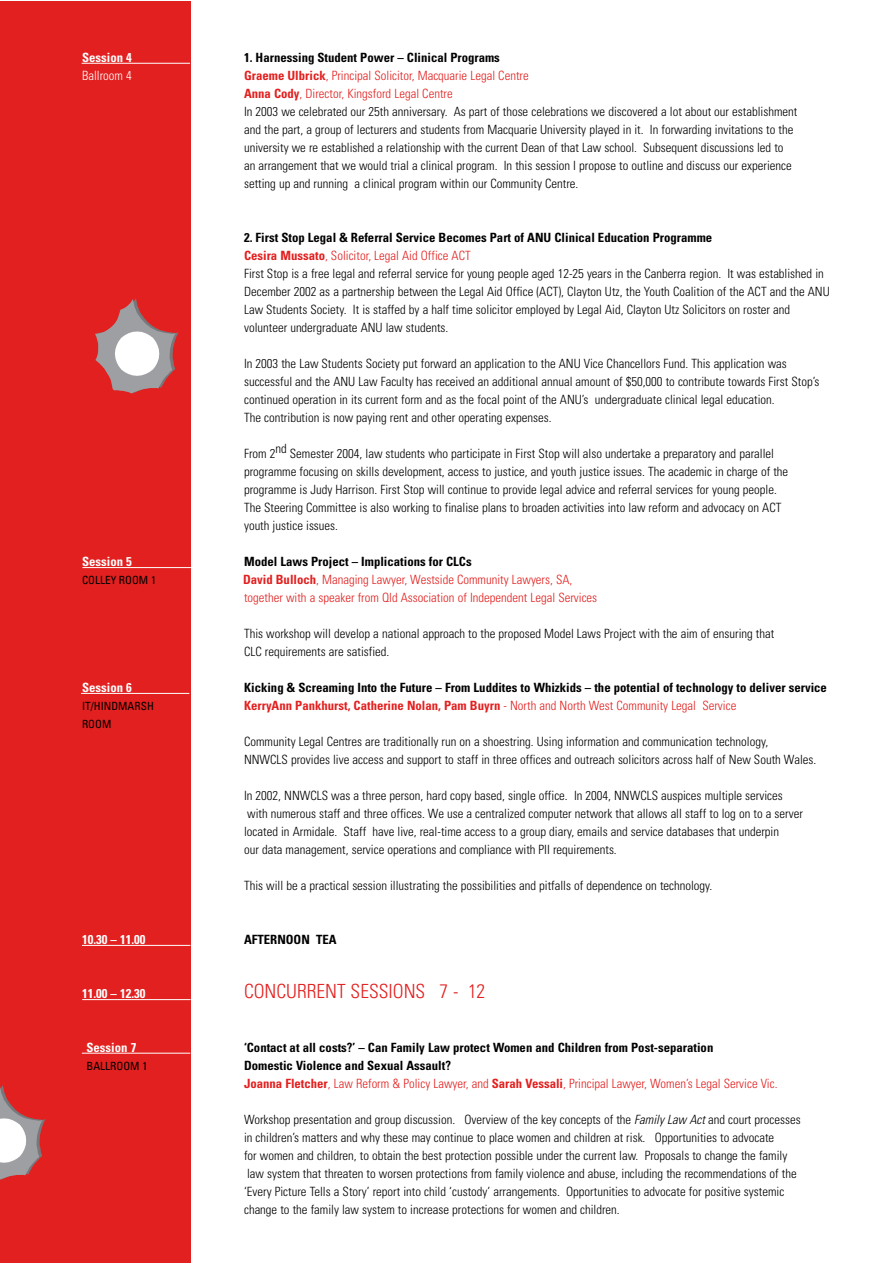
<style>
.page{position:relative;width:893px;height:1263px;background:#fff}
.page>*{position:absolute;margin:0;border:0;box-sizing:border-box;transform-origin:0 0}
.t1{font:300 condensed 19.5px "Univers";color:#e2201f}
.t2{font:300 condensed 12.75px/18px "Univers";color:#000}
.t3{font:700 condensed 12.75px "Univers";color:#000}
.t4{font:300 condensed 12.75px/18px "Univers";color:#e2201f}
.t5{font:700 condensed 12.75px "Univers";color:#e2201f}
.t6{font:700 condensed 12.75px "Univers";color:#fff}
.t7{font:300 condensed 12.75px "Univers";color:#fff}
.t8{font:condensed 11.25px "Univers";color:#000}
.s1{font-weight:700;color:#e2201f}
.s2{color:#e2201f}
.s3{font-weight:700}
.s4{font-weight:300}
.s5{font-weight:700;color:#000}
.s6{font-style:italic}
</style>
<div class="page">
<div style="left:0;top:1px;width:190px;height:1262px;background:#e2201f"></div>
<hr style="left:82px;top:1053px;width:108px;height:1px;background:#fff">
<hr style="left:82px;top:999px;width:109px;height:1px;background:#fff">
<hr style="left:82px;top:945px;width:108px;height:1px;background:#fff">
<hr style="left:81px;top:693px;width:108px;height:1px;background:#fff">
<hr style="left:82px;top:567px;width:109px;height:1px;background:#fff">
<hr style="left:82px;top:63px;width:108px;height:1px;background:#fff">
<svg style="left:95px;top:298px;width:84px;height:95px"></svg>
<svg style="left:0;top:1085px;width:45px;height:95px"></svg>
<p class="t6" style="left:82px;top:52px;width:51px">Session 4</p>
<p class="t3" style="left:244px;top:52px;width:257px">1. Harnessing Student Power – Clinical Programs</p>
<p class="t7" style="left:82px;top:70px;width:51px">Ballroom 4</p>
<p class="t2" style="left:244px;top:67px;width:555px"><span class="s1">Graeme Ulbrick</span><span class="s2">, Principal Solicitor, Macquarie Legal Centre<br></span><span class="s1">Anna Cody</span><span class="s2">, Director, Kingsford Legal Centre<br></span>In 2003 we celebrated our 25th anniversary. As part of those celebrations we discovered a lot about our establishment and the part, a group of lecturers and students from Macquarie University played in it. In forwarding invitations to the university we re established a relationship with the current Dean of that Law school. Subsequent discussions led to an arrangement that we would trial a clinical program. In this session I propose to outline and discuss our experience setting up and running a clinical program within our Community Centre.</p>
<p class="t2" style="left:244px;top:229px;width:587px"><span class="s3">2. First Stop Legal &amp; Referral Service Becomes Part of ANU Clinical Education Programme<br></span><span class="s1">Cesira Mussato</span><span class="s2">, Solicitor, Legal Aid Office ACT<br></span>First Stop is a free legal and referral service for young people aged 12-25 years in the Canberra region. It was established in December 2002 as a partnership between the Legal Aid Office (ACT), Clayton Utz, the Youth Coalition of the ACT and the ANU Law Students Society. It is staffed by a half time solicitor employed by Legal Aid, Clayton Utz Solicitors on roster and volunteer undergraduate ANU law students.</p>
<p class="t2" style="left:244px;top:355px;width:577px">In 2003 the Law Students Society put forward an application to the ANU Vice Chancellors Fund. This application was successful and the ANU Law Faculty has received an additional annual amount of $50,000 to contribute towards First Stop’s continued operation in its current form and as the focal point of the ANU’s undergraduate clinical legal education.<br>The contribution is now paying rent and other operating expenses.</p>
<p class="t2" style="left:244px;top:445px;width:546px">From 2nd Semester 2004, law students who participate in First Stop will also undertake a preparatory and parallel programme focusing on skills development, access to justice, and youth justice issues. The academic in charge of the programme is Judy Harrison. First Stop will continue to provide legal advice and referral services for young people.<br>The Steering Committee is also working to finalise plans to broaden activities into law reform and advocacy on ACT youth justice issues.</p>
<p class="t6" style="left:82px;top:556px;width:51px">Session 5</p>
<p class="t3" style="left:244px;top:556px;width:229px">Model Laws Project – Implications for CLCs</p>
<p class="t8" style="left:82px;top:575px;width:75px">COLLEY ROOM 1</p>
<p class="t4" style="left:243px;top:571px;width:356px"><span class="s3">David Bulloch</span>, Managing Lawyer, Westside Community Lawyers, SA, together with a speaker from Qld Association of Independent Legal Services</p>
<p class="t2" style="left:244px;top:625px;width:532px">This workshop will develop a national approach to the proposed Model Laws Project with the aim of ensuring that<br>CLC requirements are satisfied.</p>
<p class="t6" style="left:82px;top:682px;width:51px">Session 6</p>
<p class="t3" style="left:244px;top:682px;width:584px">Kicking &amp; Screaming Into the Future – From Luddites to Whizkids – the potential of technology to deliver service</p>
<p class="t8" style="left:82px;top:701px;width:73px">IT/HINDMARSH</p>
<p class="t5" style="left:244px;top:700px;width:494px">KerryAnn Pankhurst, Catherine Nolan, Pam Buyrn <span class="s4">- North and North West Community Legal Service</span></p>
<p class="t8" style="left:82px;top:719px;width:31px">ROOM</p>
<p class="t2" style="left:244px;top:733px;width:574px">Community Legal Centres are traditionally run on a shoestring. Using information and communication technology,<br>NNWCLS provides live access and support to staff in three offices and outreach solicitors across half of New South Wales.</p>
<p class="t2" style="left:244px;top:787px;width:560px">In 2002, NNWCLS was a three person, hard copy based, single office. In 2004, NNWCLS auspices multiple services with numerous staff and three offices. We use a centralized computer network that allows all staff to log on to a server located in Armidale. Staff have live, real-time access to a group diary, emails and service databases that underpin<br>our data management, service operations and compliance with PII requirements.</p>
<p class="t2" style="left:244px;top:877px;width:470px">This will be a practical session illustrating the possibilities and pitfalls of dependence on technology.</p>
<p class="t6" style="left:82px;top:934px;width:65px">10.30 – 11.00</p>
<p class="t3" style="left:244px;top:934px;width:94px">AFTERNOON TEA</p>
<p class="t6" style="left:82px;top:988px;width:65px">11.00 – 12.30</p>
<h1 class="t1" style="left:244px;top:983px;width:243px">CONCURRENT SESSIONS 7 - 12</h1>
<p class="t6" style="left:87px;top:1042px;width:51px">Session 7</p>
<p class="t3" style="left:244px;top:1042px;width:471px">‘Contact at all costs?’ – Can Family Law protect Women and Children from Post-separation</p>
<p class="t8" style="left:87px;top:1061px;width:62px">BALLROOM 1</p>
<p class="t4" style="left:244px;top:1057px;width:535px"><span class="s5">Domestic Violence and Sexual Assault?<br></span><span class="s3">Joanna Fletcher</span>, Law Reform &amp; Policy Lawyer, and <span class="s3">Sarah Vessali</span>, Principal Lawyer, Women’s Legal Service Vic.</p>
<p class="t2" style="left:244px;top:1111px;width:558px">Workshop presentation and group discussion. Overview of the key concepts of the <span class="s6">Family Law Act</span> and court processes in children’s matters and why these may continue to place women and children at risk. Opportunities to advocate<br>for women and children, to obtain the best protection possible under the current law. Proposals to change the family law system that threaten to worsen protections from family violence and abuse, including the recommendations of the ‘Every Picture Tells a Story’ report into child ‘custody’ arrangements. Opportunities to advocate for positive systemic change to the family law system to increase protections for women and children.</p>
</div>
